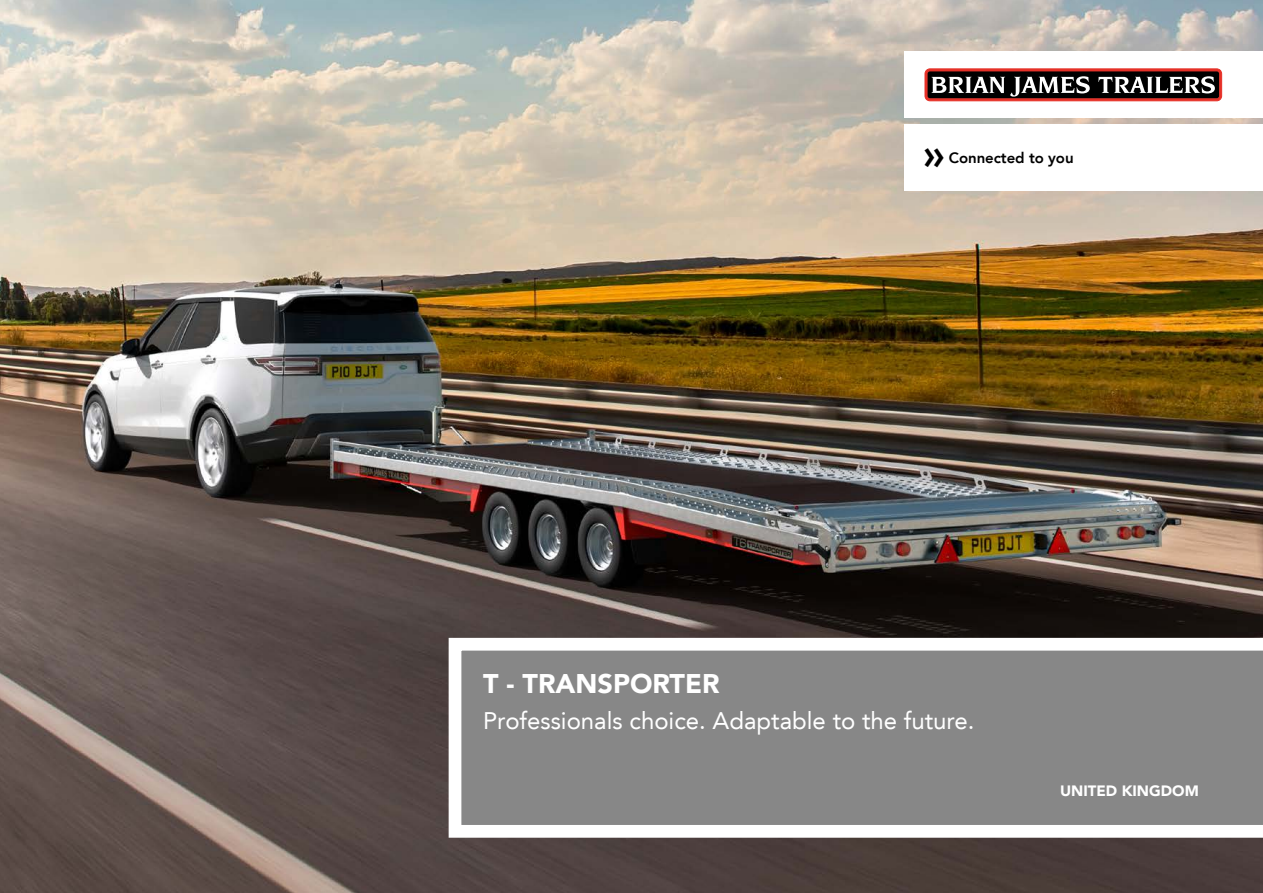
<style>
.page{position:relative;width:1263px;height:893px;background:#fff}
.page>*{position:absolute;margin:0;border:0;box-sizing:border-box;transform-origin:0 0}
.t1{font:800 42px "Avenir LT";color:#000}
.t2{font:900 27px "Avenir LT";color:#fff}
.t3{font:24px "Avenir LT";color:#fff}
.t4{font:800 15px "Avenir LT";letter-spacing:-.005em;color:#000}
.t5{font:900 15px "Avenir LT";color:#fff}
</style>
<div class="page">
<img style="left:0;top:0;width:1263px;height:893px">
<svg style="left:449px;top:638px;width:814px;height:200px;background:#979797"></svg>
<div style="left:905px;top:51px;width:358px;height:67px;background:#fff"></div>
<svg style="left:925px;top:69px;width:297px;height:32px"></svg>
<div style="left:905px;top:124px;width:358px;height:67px;background:#fff"></div>
<h1 class="t1" style="left:923px;top:129px;width:23px">»</h1>
<p class="t4" style="left:949px;top:149px;width:126px">Connected to you</p>
<p class="t2" style="left:483px;top:667px;width:238px">T - TRANSPORTER</p>
<p class="t3" style="left:483px;top:706px;width:493px">Professionals choice. Adaptable to the future.</p>
<p class="t5" style="left:1060px;top:782px;width:140px">UNITED KINGDOM</p>
</div>
